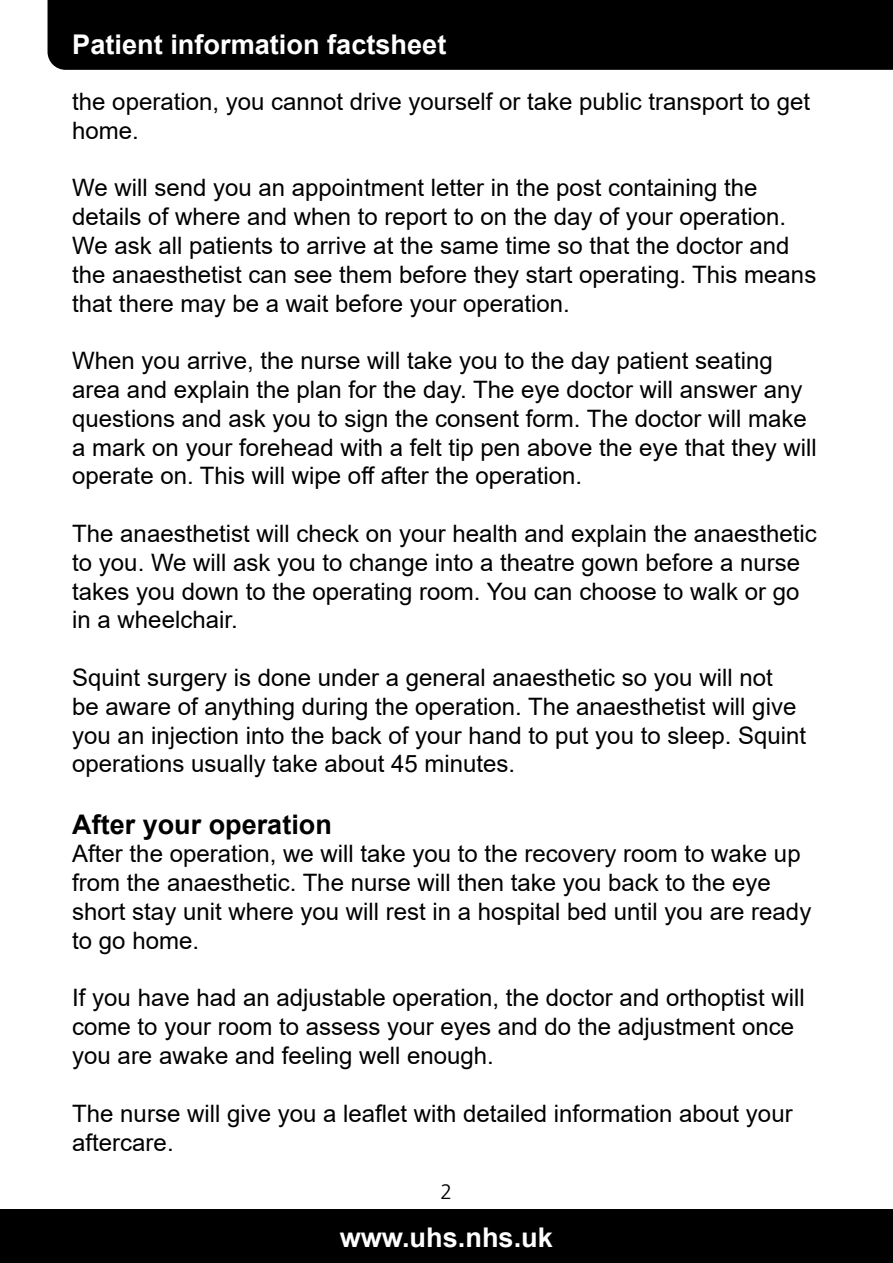
<style>
.page{position:relative;width:893px;height:1263px;background:#fff}
.page>*{position:absolute;margin:0;border:0;box-sizing:border-box;transform-origin:0 0}
.t1{font:700 27.15px "Arial";color:#fff}
.t2{font:700 27px "Arial";color:#000}
.t3{font:24px/28.8px "Arial";color:#000}
.t4{font:300 21px "Frutiger LT Pro";color:#000}
</style>
<div class="page">
<div style="left:0;top:1210px;width:893px;height:53px;background:#000"></div>
<div style="left:48px;top:0;width:845px;height:70px;background:#000"></div>
<p class="t1" style="left:72px;top:25px;width:376px">Patient information factsheet</p>
<p class="t3" style="left:72px;top:87px;width:739px">the operation, you cannot drive yourself or take public transport to get home.</p>
<p class="t3" style="left:72px;top:173px;width:745px">We will send you an appointment letter in the post containing the details of where and when to report to on the day of your operation.<br>We ask all patients to arrive at the same time so that the doctor and the anaesthetist can see them before they start operating. This means that there may be a wait before your operation.</p>
<p class="t3" style="left:72px;top:346px;width:746px">When you arrive, the nurse will take you to the day patient seating area and explain the plan for the day. The eye doctor will answer any questions and ask you to sign the consent form. The doctor will make a mark on your forehead with a felt tip pen above the eye that they will operate on. This will wipe off after the operation.</p>
<p class="t3" style="left:72px;top:519px;width:746px">The anaesthetist will check on your health and explain the anaesthetic to you. We will ask you to change into a theatre gown before a nurse takes you down to the operating room. You can choose to walk or go in a wheelchair.</p>
<p class="t3" style="left:72px;top:663px;width:735px">Squint surgery is done under a general anaesthetic so you will not<br>be aware of anything during the operation. The anaesthetist will give you an injection into the back of your hand to put you to sleep. Squint operations usually take about 45 minutes.</p>
<p class="t2" style="left:72px;top:805px;width:261px">After your operation</p>
<p class="t3" style="left:72px;top:839px;width:740px">After the operation, we will take you to the recovery room to wake up from the anaesthetic. The nurse will then take you back to the eye short stay unit where you will rest in a hospital bed until you are ready to go home.</p>
<p class="t3" style="left:72px;top:983px;width:734px">If you have had an adjustable operation, the doctor and orthoptist will come to your room to assess your eyes and do the adjustment once you are awake and feeling well enough.</p>
<p class="t3" style="left:72px;top:1099px;width:722px">The nurse will give you a leaflet with detailed information about your aftercare.</p>
<p class="t4" style="left:441px;top:1179px;width:13px">2</p>
<p class="t1" style="left:340px;top:1218px;width:215px">www.uhs.nhs.uk</p>
</div>
